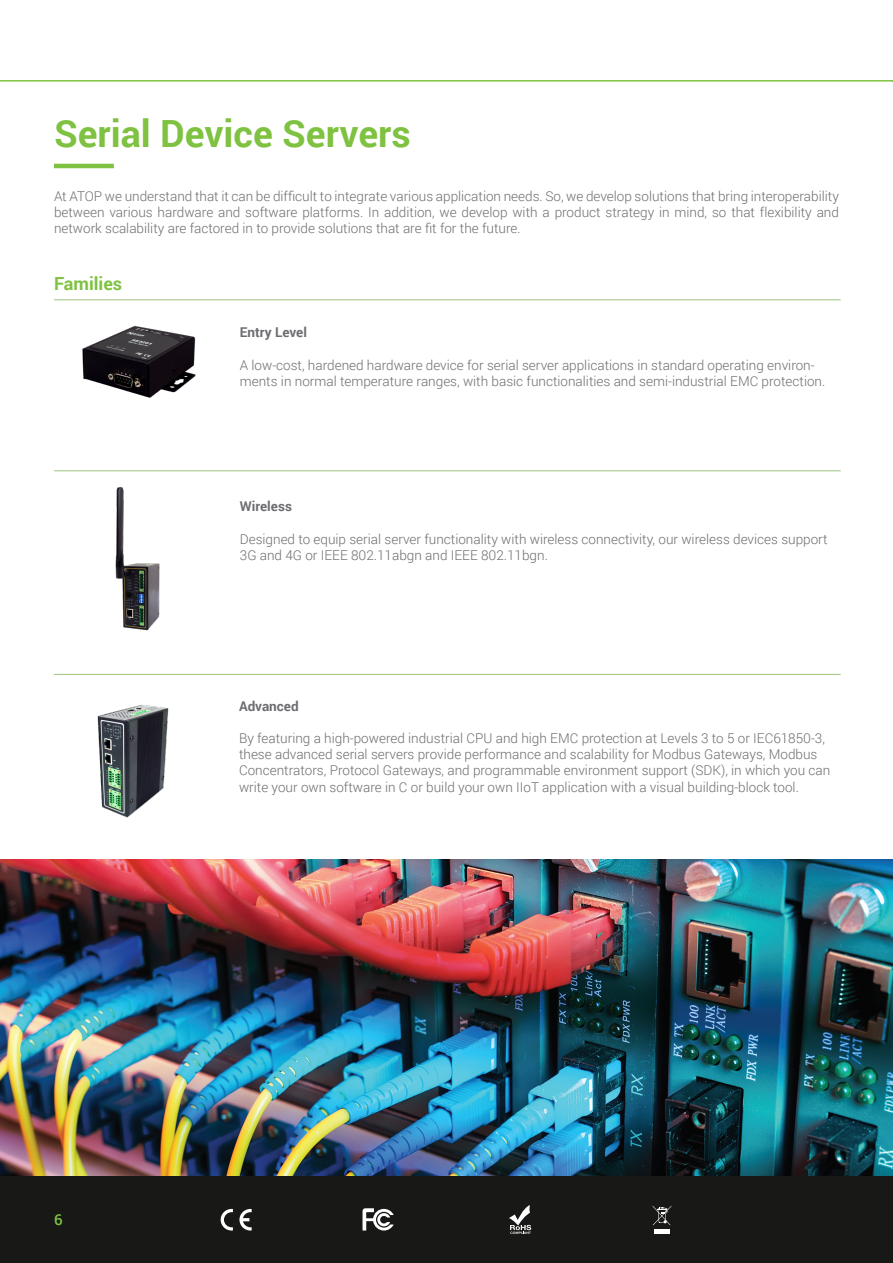
<style>
.page{position:relative;width:893px;height:1263px;background:#fff}
.page>*{position:absolute;margin:0;border:0;box-sizing:border-box;transform-origin:0 0}
.t1{font:700 37.5px "Roboto";color:#7fc241}
.t2{font:700 18px "Roboto";color:#7fc241}
.t3{font:500 15px "Roboto";color:#7fc241}
.t4{font:300 13.5px/16.2px "Roboto";color:#6c6d70}
.t5{font:700 13.5px "Roboto";color:#6c6d70}
</style>
<div class="page">
<div style="left:0;top:1176px;width:893px;height:87px;background:#181817"></div>
<svg style="left:362px;top:1208px;width:32px;height:22px"></svg>
<svg style="left:509px;top:1205px;width:22px;height:29px"></svg>
<hr style="left:654px;top:1229px;width:16px;height:4px;background:#fff">
<svg style="left:653px;top:1206px;width:18px;height:19px"></svg>
<svg style="left:239px;top:1209px;width:13px;height:21px"></svg>
<svg style="left:221px;top:1209px;width:12px;height:21px"></svg>
<hr style="left:0;top:80px;width:893px;height:2px;background:#7fc241">
<hr style="left:54px;top:470px;width:787px;height:1px;background:#9ec37d">
<hr style="left:54px;top:299px;width:787px;height:1px;background:#9ec37d">
<hr style="left:54px;top:674px;width:787px;height:1px;background:#9ec37d">
<img style="left:82px;top:325px;width:114px;height:73px">
<img style="left:115px;top:486px;width:45px;height:145px">
<img style="left:97px;top:704px;width:72px;height:114px">
<hr style="left:54px;top:164px;width:60px;height:4px;background:#7fc241">
<img style="left:0;top:860px;width:893px;height:316px">
<p class="t1" style="left:54px;top:108px;width:358px">Serial Device Servers</p>
<p class="t4" style="left:54px;top:187px;width:786px;text-align:justify">At ATOP we understand that it can be difficult to integrate various application needs. So, we develop solutions that bring interoperability between various hardware and software platforms. In addition, we develop with a product strategy in mind, so that flexibility and network scalability are factored in to provide solutions that are fit for the future.</p>
<p class="t2" style="left:54px;top:271px;width:70px">Families</p>
<p class="t5" style="left:240px;top:323px;width:69px">Entry Level</p>
<p class="t4" style="left:240px;top:356px;width:587px">A low-cost, hardened hardware device for serial server applications in standard operating environ&shy;ments in normal temperature ranges, with basic functionalities and semi-industrial EMC protection.</p>
<p class="t5" style="left:240px;top:497px;width:54px">Wireless</p>
<p class="t4" style="left:240px;top:530px;width:589px">Designed to equip serial server functionality with wireless connectivity, our wireless devices support<br>3G and 4G or IEEE 802.11abgn and IEEE 802.11bgn.</p>
<p class="t5" style="left:239px;top:696px;width:61px">Advanced</p>
<p class="t4" style="left:239px;top:729px;width:593px">By featuring a high-powered industrial CPU and high EMC protection at Levels 3 to 5 or IEC61850-3, these advanced serial servers provide performance and scalability for Modbus Gateways, Modbus Concentrators, Protocol Gateways, and programmable environment support (SDK), in which you can write your own software in C or build your own IIoT application with a visual building-block tool.</p>
<p class="t3" style="left:54px;top:1209px;width:10px">6</p>
</div>
